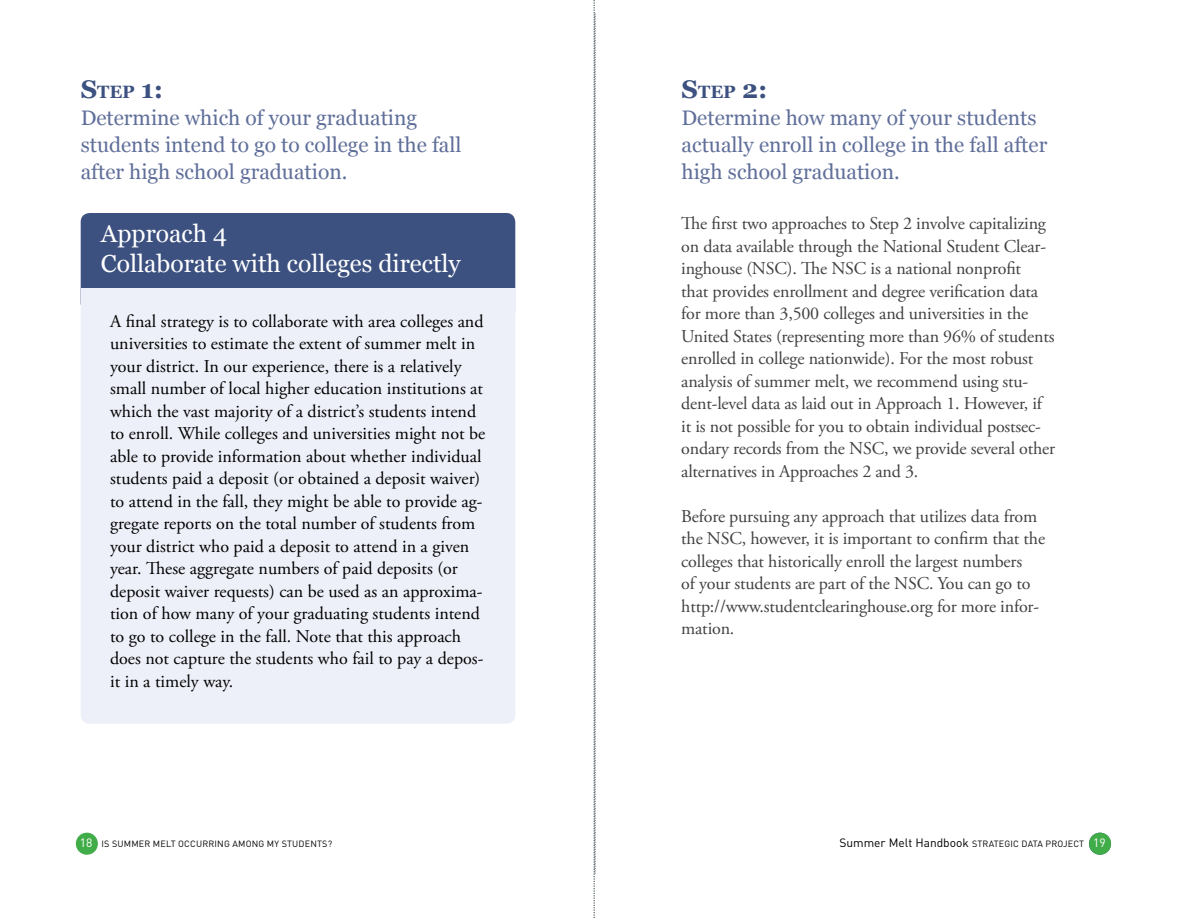
<style>
.page{position:relative;width:1188px;height:918px;background:#fff}
.page>*{position:absolute;margin:0;border:0;box-sizing:border-box;transform-origin:0 0}
.t1{font:700 25.5px "Georgia";color:#3c5180}
.t2{font:24.6px/29.4px "Georgia";color:#fff}
.t3{font:21px/27px "Georgia";color:#606f9a}
.t4{font:18px/22.5px "Adobe Garamond Pro";letter-spacing:-.015em;color:#414042}
.t5{font:18px/22.5px "Adobe Garamond Pro";color:#000}
.t6{font:9px "DIN";letter-spacing:.02em;color:#000}
.s1{font-size:17.85px}
.s2{font-size:12px;color:#fff}
.s3{font-size:12px}
</style>
<div class="page">
<div style="left:76px;top:833px;width:22px;height:22px;background:#41ad49;border-radius:50%"></div>
<div style="left:1089px;top:833px;width:22px;height:22px;background:#41ad49;border-radius:50%"></div>
<svg style="left:594px;top:0;width:2px;height:918px"></svg>
<div style="left:81px;top:213px;width:434px;height:99px;background:#3c5180;border-radius:9px"></div>
<div style="left:81px;top:299px;width:434px;height:425px;background:#eef0f9;border-radius:9px"></div>
<div style="left:81px;top:289px;width:434px;height:24px;background:#eef0f9"></div>
<h1 class="t1" style="left:81px;top:70px;width:84px">S<span class="s1">tep</span> 1:</h1>
<p class="t3" style="left:81px;top:104px;width:382px">Determine which of your graduating students intend to go to college in the fall after high school graduation.</p>
<h1 class="t1" style="left:682px;top:70px;width:87px">S<span class="s1">tep</span> 2:</h1>
<p class="t3" style="left:682px;top:104px;width:367px">Determine how many of your students actually enroll in college in the fall after high school graduation.</p>
<h2 class="t2" style="left:101px;top:218px;width:361px">Approach 4<br>Collaborate with colleges directly</h2>
<p class="t4" style="left:681px;top:213px;width:376px">The first two approaches to Step 2 involve capitalizing on data available through the National Student Clear&shy;inghouse (NSC). The NSC is a national nonprofit<br>that provides enrollment and degree verification data for more than 3,500 colleges and universities in the United States (representing more than 96% of students enrolled in college nationwide). For the most robust analysis of summer melt, we recommend using stu&shy;dent-level data as laid out in Approach 1. However, if it is not possible for you to obtain individual postsec&shy;ondary records from the NSC, we provide several other alternatives in Approaches 2 and 3.</p>
<p class="t4" style="left:681px;top:505px;width:365px">Before pursuing any approach that utilizes data from the NSC, however, it is important to confirm that the colleges that historically enroll the largest numbers<br>of your students are part of the NSC. You can go to http://www.studentclearinghouse.org for more infor&shy;mation.</p>
<p class="t5" style="left:110px;top:310px;width:377px">A final strategy is to collaborate with area colleges and universities to estimate the extent of summer melt in your district. In our experience, there is a relatively small number of local higher education institutions at which the vast majority of a district’s students intend to enroll. While colleges and universities might not be able to provide information about whether individual students paid a deposit (or obtained a deposit waiver) to attend in the fall, they might be able to provide ag&shy;gregate reports on the total number of students from your district who paid a deposit to attend in a given year. These aggregate numbers of paid deposits (or deposit waiver requests) can be used as an approxima&shy;tion of how many of your graduating students intend to go to college in the fall. Note that this approach does not capture the students who fail to pay a depos&shy;it in a timely way.</p>
<p class="t6" style="left:80px;top:839px;width:254px"><span class="s2">18</span> IS SUMM ER M ELT OCCURRING AMONG MY STUDENTS?</p>
<p class="t6" style="left:839px;top:839px;width:268px"><span class="s3">SUMMER MELT HANDBOOK</span> STRATEGIC DATA PROJECT <span class="s2">19</span></p>
</div>
